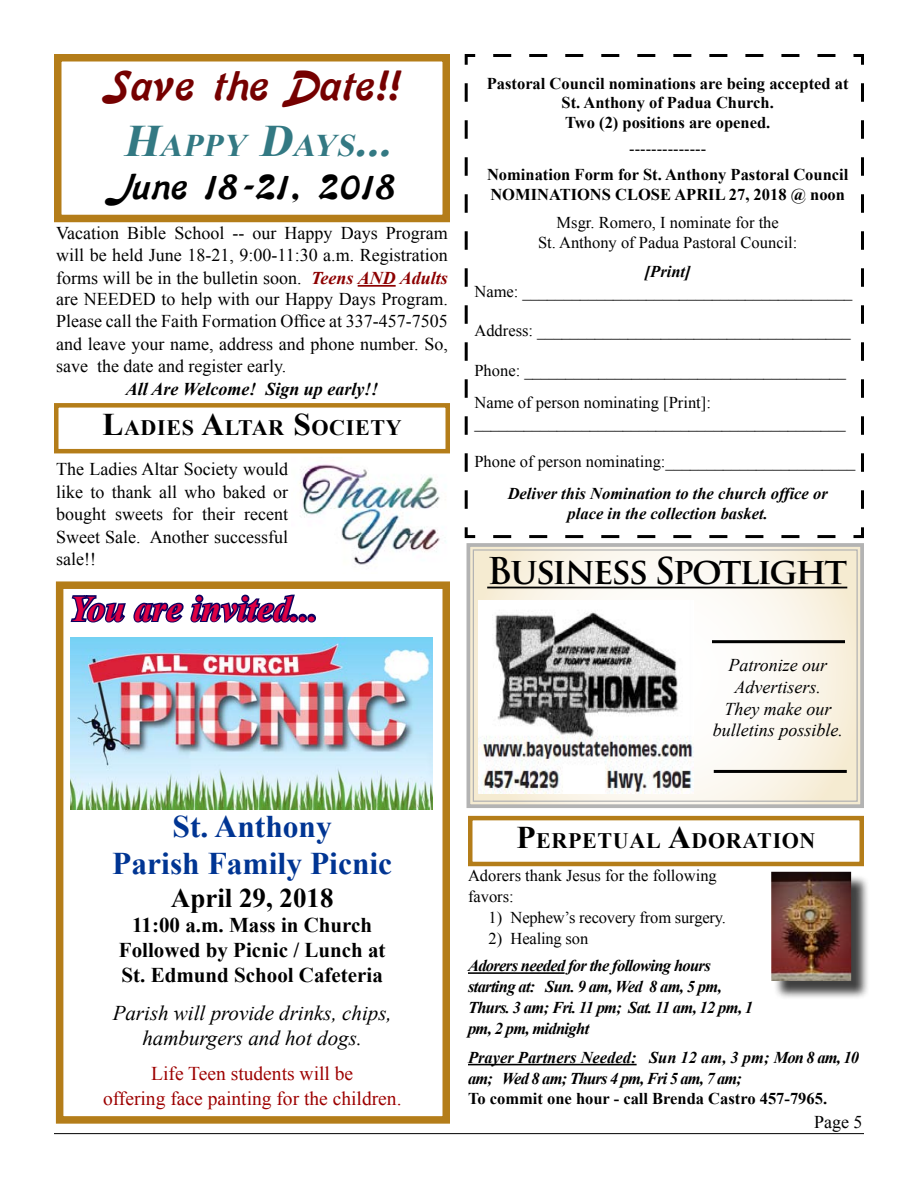
<style>
.page{position:relative;width:918px;height:1188px;background:#fff}
.page>*{position:absolute;margin:0;border:0;box-sizing:border-box;transform-origin:0 0}
.t1{font:42px "Banner Normal";color:#750000}
.t2{font:700 36px "Trajan Pro";letter-spacing:-.06em;color:#000}
.t3{font:italic 700 36px "Times New Roman";color:#df0042}
.t4{font:36px "Banner Normal";color:#000}
.t5{font:700 31.5px/37.8px "Times New Roman";color:#003593;text-align:center}
.t6{font:italic 700 31.5px "Times New Roman";color:#337983}
.t7{font:700 27px "Times New Roman";color:#000}
.t8{font:700 22.05px "Times New Roman";letter-spacing:.03em;color:#000}
.t9{font:700 21px/25.2px "Times New Roman";color:#000;text-align:center}
.t10{font:italic 21px/25.2px "Times New Roman";color:#000;text-align:center}
.t11{font:19.5px/25.2px "Times New Roman";color:#9d0000;text-align:center}
.t12{font:18px/22.2px "Times New Roman";color:#000;text-align:justify}
.t13{font:italic 18px/21.6px "Times New Roman";color:#000;text-align:center}
.t14{font:italic 700 18px "Times New Roman";color:#000}
.t15{font:16.5px/21px "Times New Roman";color:#000}
.t16{font:700 16.5px/19.8px "Times New Roman";color:#000;text-align:center}
.t17{font:italic 700 16.5px/21px "Times New Roman";color:#000}
.t18{font:italic 700 16.5px/21px "Times New Roman";letter-spacing:-.04em;color:#000}
.s1{font-size:45px}
.s2{font-weight:700;font-style:italic;color:#8d0000}
.s3{font-size:31.5px}
</style>
<div class="page">
<svg style="left:466px;top:543px;width:398px;height:265px"></svg>
<hr style="left:468px;top:972px;width:97px;height:2px;background:#000">
<hr style="left:468px;top:1064px;width:169px;height:1px;background:#000">
<hr style="left:54px;top:1133px;width:810px;height:1px;background:#000">
<div style="left:773px;top:874px;width:103px;height:134px;background:#000;opacity:.75"></div>
<img style="left:771px;top:872px;width:80px;height:109px">
<hr style="left:487px;top:587px;width:360px;height:1px;background:#000">
<hr style="left:712px;top:640px;width:133px;height:3px;background:#000">
<div style="left:468px;top:816px;width:396px;height:50px;border:4px solid #b47d19"></div>
<div style="left:54px;top:54px;width:396px;height:168px;border:8px solid #b47d19"></div>
<hr style="left:714px;top:770px;width:133px;height:3px;background:#000">
<hr style="left:358px;top:285px;width:38px;height:2px;background:#8d0000">
<div style="left:56px;top:581px;width:394px;height:543px;border:8px solid #b47d19"></div>
<img style="left:71px;top:638px;width:362px;height:172px">
<svg style="left:70px;top:594px;width:248px;height:55px"></svg>
<svg style="left:464px;top:54px;width:400px;height:485px"></svg>
<img style="left:478px;top:600px;width:215px;height:193px">
<img style="left:299px;top:464px;width:147px;height:101px">
<div style="left:54px;top:403px;width:396px;height:50px;border:4px solid #b47d19"></div>
<h1 class="t1" style="left:104px;top:62px;width:297px">Save the Date!!</h1>
<h3 class="t6" style="left:123px;top:124px;width:282px"><span class="s1">H</span>APPY <span class="s1">D</span>AYS<span class="s1">...</span></h3>
<h2 class="t4" style="left:108px;top:166px;width:289px">June 18-21, 2018</h2>
<p class="t12" style="left:56px;top:221px;width:393px">Vacation Bible School -- our Happy Days Program will be held June 18-21, 9:00-11:30 a.m. Registration forms will be in the bulletin soon. <span class="s2">Teens AND Adults </span>are NEEDED to help with our Happy Days Program.<br>Please call the Faith Formation Office at 337-457-7505 and leave your name, address and phone number. So, save the date and register early.</p>
<p class="t14" style="left:126px;top:376px;width:254px">All Are Welcome! Sign up early!!</p>
<h3 class="t8" style="left:102px;top:412px;width:301px"><span class="s3">L</span>ADIES <span class="s3">A</span>LTAR <span class="s3">S</span>OCIETY</h3>
<p class="t12" style="left:56px;top:458px;width:233px">The Ladies Altar Society would like to thank all who baked or bought sweets for their recent Sweet Sale. Another successful sale!!</p>
<h2 class="t3" style="left:69px;top:583px;width:251px">You are invited...</h2>
<p class="t16" style="left:487px;top:73px;width:363px">Pastoral Council nominations are being accepted at<br>St. Anthony of Padua Church.<br>Two (2) positions are opened.</p>
<p class="t15" style="left:629px;top:138px;width:78px">--------------</p>
<p class="t16" style="left:487px;top:164px;width:363px;text-align:left">Nomination Form for St. Anthony Pastoral Council<br>NOMINATIONS</p>
<p class="t16" style="left:615px;top:184px;width:12px">CLOSE</p>
<p class="t16" style="left:674px;top:184px;width:172px">APRIL 27, 2018 @ noon</p>
<p class="t15" style="left:538px;top:213px;width:261px;line-height:19.8px;text-align:center">Msgr. Romero, I nominate for the<br>St. Anthony of Padua Pastoral Council:</p>
<p class="t18" style="left:645px;top:260px;width:47px">[Print]</p>
<p class="t15" style="left:474px;top:280px;width:380px">Name: ________________________________________</p>
<p class="t15" style="left:474px;top:320px;width:378px">Address: ______________________________________</p>
<p class="t15" style="left:474px;top:354px;width:373px;line-height:31.8px">Phone: _______________________________________<br>Name of person nominating [Print]:</p>
<p class="t15" style="left:474px;top:411px;width:373px">_____________________________________________</p>
<p class="t15" style="left:474px;top:451px;width:382px">Phone of person nominating:_______________________</p>
<p class="t17" style="left:508px;top:483px;width:322px;line-height:19.8px;text-align:center">Deliver this Nomination to the church office or place in the collection basket.</p>
<h2 class="t2" style="left:487px;top:548px;width:362px">Business Spotlight</h2>
<p class="t13" style="left:713px;top:654px;width:132px">Patronize our<br>Advertisers.<br>They make our bulletins possible.</p>
<h3 class="t5" style="left:112px;top:806px;width:282px">St. Anthony<br>Parish Family Picnic</h3>
<h3 class="t7" style="left:171px;top:879px;width:164px">April 29, 2018</h3>
<p class="t9" style="left:119px;top:912px;width:268px">11:00 a.m. Mass in Church<br>Followed by Picnic / Lunch at<br>St. Edmund School Cafeteria</p>
<p class="t10" style="left:113px;top:999px;width:281px">Parish will provide drinks, chips, hamburgers and hot dogs.</p>
<p class="t11" style="left:103px;top:1061px;width:300px">Life Teen students will be<br>offering face painting for the children.</p>
<h3 class="t8" style="left:516px;top:825px;width:301px"><span class="s3">P</span>ERPETUAL <span class="s3">A</span>DORATION</h3>
<p class="t15" style="left:468px;top:865px;width:250px">Adorers thank Jesus for the following favors:</p>
<p class="t15" style="left:489px;top:907px;width:239px">1) Nephew’s recovery from surgery.</p>
<p class="t15" style="left:489px;top:928px;width:101px">2) Healing son</p>
<p class="t18" style="left:468px;top:955px;width:287px">Adorers needed for the following hours starting at: Sun. 9 am, Wed 8 am, 5 pm, Thurs. 3 am; Fri. 11 pm; Sat. 11 am, 12 pm, 1 pm, 2 pm, midnight</p>
<p class="t17" style="left:468px;top:1046px;width:393px">Prayer Partners Needed: Sun 12 am, 3 pm; Mon 8 am, 10 am; Wed 8 am; Thurs 4 pm, Fri 5 am, 7 am;</p>
<p class="t16" style="left:468px;top:1088px;width:361px">To commit one hour - call Brenda Castro 457-7965.</p>
<p class="t12" style="left:814px;top:1111px;width:50px">Page 5</p>
</div>
